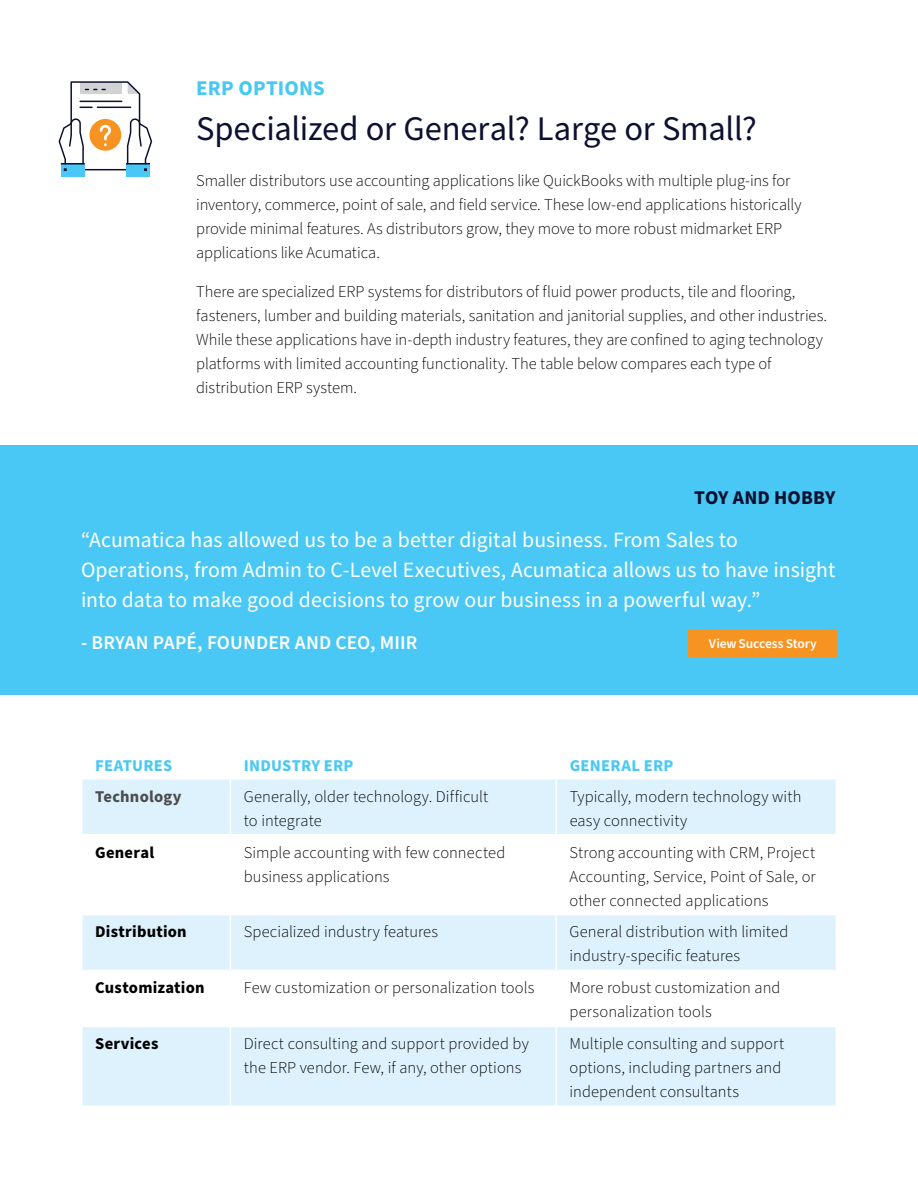
<style>
.page{position:relative;width:918px;height:1188px;background:#fff}
.page>*{position:absolute;margin:0;border:0;box-sizing:border-box;transform-origin:0 0}
.t1{font:34.5px "Source Sans Pro";letter-spacing:-.005em;color:#0d1131}
.t2{font:21.75px/30px "Source Sans Pro";color:#fff}
.t3{font:700 21px "Source Sans Pro";letter-spacing:.01em;color:#49c8f5}
.t4{font:600 19.5px "Source Sans Pro";letter-spacing:.005em;color:#fff}
.t5{font:700 19.5px "Source Sans Pro";letter-spacing:.01em;color:#0d1131}
.t6{font:300 16.5px/24px "Source Sans Pro";color:#000}
.t7{font:700 16.5px "Source Sans Pro";letter-spacing:.015em;color:#000}
.t8{font:700 16.5px "Source Sans Pro";letter-spacing:.015em;color:#49c8f5}
.t9{font:700 16.5px "Source Sans Pro";letter-spacing:.015em;color:#4d4d4f}
.t10{font:600 13.5px "Source Sans Pro";letter-spacing:-.01em;color:#fff}
</style>
<div class="page">
<svg style="left:82px;top:780px;width:754px;height:326px;fill:#ddf2fd"></svg>
<hr style="left:230px;top:780px;width:1px;height:54px;background:#fff">
<hr style="left:555px;top:780px;width:2px;height:54px;background:#fff">
<hr style="left:81px;top:834px;width:149px;height:1px;background:#fff">
<hr style="left:230px;top:834px;width:326px;height:1px;background:#fff">
<hr style="left:230px;top:835px;width:1px;height:79px;background:#fff">
<hr style="left:556px;top:834px;width:281px;height:1px;background:#fff">
<hr style="left:555px;top:835px;width:2px;height:79px;background:#fff">
<hr style="left:81px;top:914px;width:149px;height:1px;background:#fff">
<hr style="left:230px;top:914px;width:326px;height:1px;background:#fff">
<hr style="left:230px;top:915px;width:1px;height:55px;background:#fff">
<hr style="left:556px;top:914px;width:281px;height:1px;background:#fff">
<hr style="left:555px;top:915px;width:2px;height:55px;background:#fff">
<hr style="left:81px;top:970px;width:149px;height:1px;background:#fff">
<hr style="left:230px;top:970px;width:326px;height:1px;background:#fff">
<hr style="left:230px;top:971px;width:1px;height:55px;background:#fff">
<hr style="left:556px;top:970px;width:281px;height:1px;background:#fff">
<hr style="left:555px;top:971px;width:2px;height:55px;background:#fff">
<hr style="left:81px;top:1026px;width:149px;height:1px;background:#fff">
<hr style="left:230px;top:1026px;width:326px;height:1px;background:#fff">
<hr style="left:230px;top:1027px;width:1px;height:79px;background:#fff">
<hr style="left:556px;top:1026px;width:281px;height:1px;background:#fff">
<hr style="left:555px;top:1027px;width:2px;height:79px;background:#fff">
<div style="left:0;top:445px;width:918px;height:249px;background:#49c8f5"></div>
<div style="left:689px;top:630px;width:148px;height:27px;background:#f79421"></div>
<div style="left:61px;top:164px;width:24px;height:13px;background:#49c8f5"></div>
<div style="left:126px;top:164px;width:24px;height:13px;background:#49c8f5"></div>
<svg style="left:59px;top:81px;width:93px;height:90px"></svg>
<p class="t3" style="left:196px;top:74px;width:130px">ERP OPTIONS</p>
<h1 class="t1" style="left:196px;top:105px;width:562px">Specialized or General? Large or Small?</h1>
<p class="t6" style="left:196px;top:169px;width:607px">Smaller distributors use accounting applications like QuickBooks with multiple plug-ins for inventory, commerce, point of sale, and field service. These low-end applications historically provide minimal features. As distributors grow, they move to more robust midmarket ERP applications like Acumatica.</p>
<p class="t6" style="left:196px;top:280px;width:632px">There are specialized ERP systems for distributors of fluid power products, tile and flooring, fasteners, lumber and building materials, sanitation and janitorial supplies, and other industries.<br>While these applications have in-depth industry features, they are confined to aging technology platforms with limited accounting functionality. The table below compares each type of distribution ERP system.</p>
<p class="t5" style="left:694px;top:484px;width:143px">TOY AND HOBBY</p>
<h2 class="t2" style="left:81px;top:526px;width:756px">“Acumatica has allowed us to be a better digital business. From Sales to<br>Operations, from Admin to C-Level Executives, Acumatica allows us to have insight into data to make good decisions to grow our business in a powerful way.”</h2>
<p class="t4" style="left:81px;top:630px;width:338px">- BRYAN PAPÉ, FOUNDER AND CEO, MIIR</p>
<p class="t10" style="left:709px;top:635px;width:109px">View Success Story</p>
<p class="t8" style="left:95px;top:755px;width:79px">FEATURES</p>
<p class="t8" style="left:244px;top:755px;width:111px">INDUSTRY ERP</p>
<p class="t8" style="left:570px;top:755px;width:105px">GENERAL ERP</p>
<p class="t9" style="left:95px;top:785px;width:88px">Technology</p>
<p class="t6" style="left:244px;top:785px;width:246px">Generally, older technology. Difficult to integrate</p>
<p class="t6" style="left:570px;top:785px;width:233px">Typically, modern technology with easy connectivity</p>
<p class="t7" style="left:95px;top:841px;width:60px">General</p>
<p class="t6" style="left:244px;top:841px;width:263px">Simple accounting with few connected business applications</p>
<p class="t6" style="left:570px;top:841px;width:248px;text-align:justify">Strong accounting with CRM, Project Accounting, Service, Point of Sale, or other connected applications</p>
<p class="t7" style="left:95px;top:921px;width:93px">Distribution</p>
<p class="t6" style="left:244px;top:921px;width:196px">Specialized industry features</p>
<p class="t6" style="left:570px;top:921px;width:220px">General distribution with limited industry-specific features</p>
<p class="t7" style="left:95px;top:977px;width:111px">Customization</p>
<p class="t6" style="left:244px;top:976px;width:292px">Few customization or personalization tools</p>
<p class="t6" style="left:570px;top:976px;width:212px">More robust customization and personalization tools</p>
<p class="t7" style="left:95px;top:1033px;width:65px">Services</p>
<p class="t6" style="left:244px;top:1032px;width:287px">Direct consulting and support provided by the ERP vendor. Few, if any, other options</p>
<p class="t6" style="left:570px;top:1032px;width:216px">Multiple consulting and support options, including partners and independent consultants</p>
</div>
